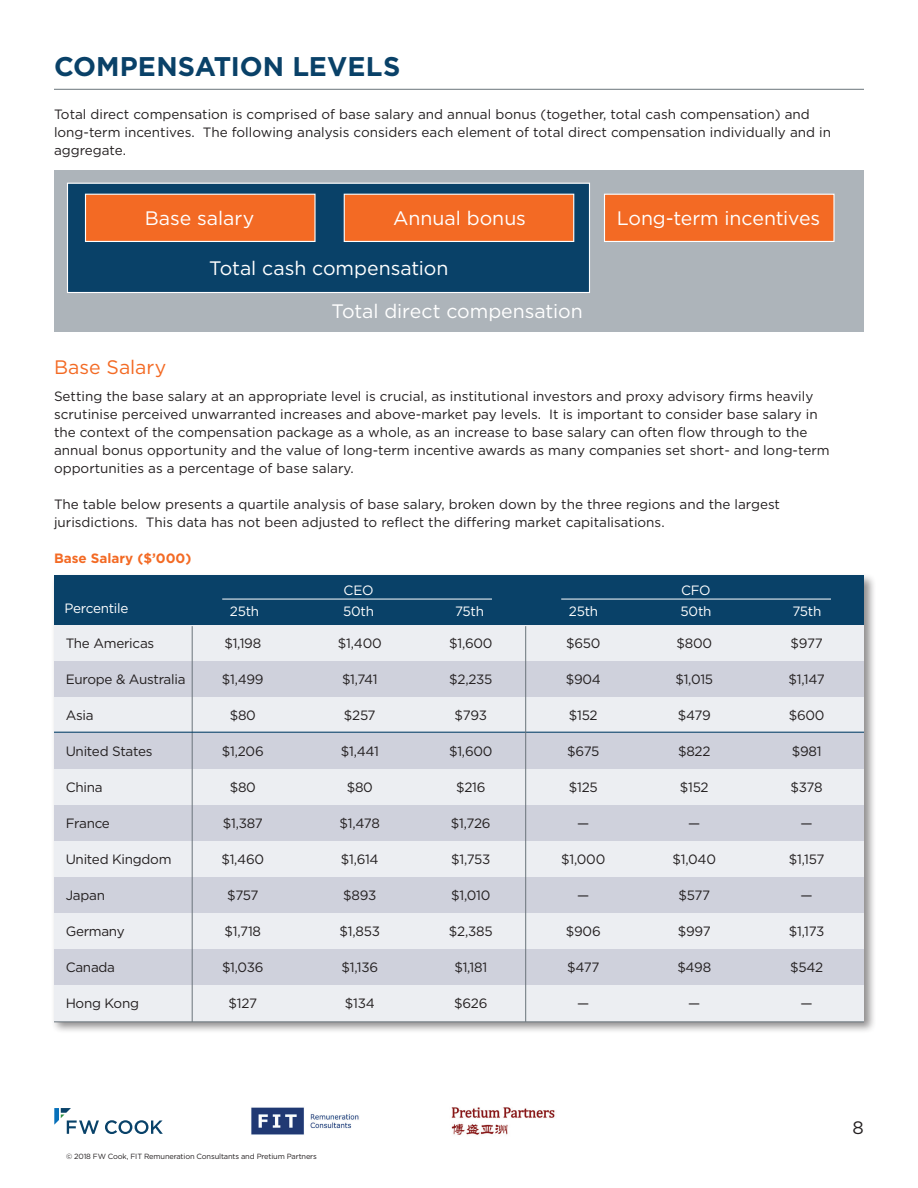
<style>
.page{position:relative;width:918px;height:1188px;background:#fff}
.page>*{position:absolute;margin:0;border:0;box-sizing:border-box;transform-origin:0 0}
.t1{font:700 27px "Gotham";letter-spacing:.005em;color:#094168}
.t2{font:19.5px "Gotham";letter-spacing:-.005em;color:#fff}
.t3{font:19.5px "Gotham";color:#f36a24}
.t4{font:18px "Gotham";color:#231f20}
.t5{font:13.5px/18px "Gotham";color:#231f20}
.t6{font:13.5px "Gotham";letter-spacing:-.02em;color:#231f20}
.t7{font:13.5px "Gotham";letter-spacing:-.02em;color:#fff}
.t8{font:700 13.5px "Gotham";color:#f36a24}
.t9{font:7.5px "Gotham";letter-spacing:-.02em;color:#231f20}
</style>
<div class="page">
<img style="left:251px;top:1107px;width:108px;height:28px">
<img style="left:451px;top:1107px;width:104px;height:28px">
<svg style="left:105px;top:1120px;width:58px;height:14px"></svg>
<svg style="left:54px;top:1108px;width:45px;height:26px"></svg>
<hr style="left:54px;top:89px;width:810px;height:1px;background:#6a747b">
<div style="left:54px;top:170px;width:810px;height:162px;background:#adb4ba"></div>
<div style="left:67px;top:183px;width:523px;height:110px;background:#094168;border:1px solid #fff"></div>
<div style="left:344px;top:194px;width:230px;height:48px;background:#f36a24;border:1px solid #fff"></div>
<div style="left:85px;top:194px;width:231px;height:48px;background:#f36a24;border:1px solid #fff"></div>
<div style="left:604px;top:194px;width:231px;height:48px;background:#f36a24;border:1px solid #fff"></div>
<div style="left:51px;top:572px;width:826px;height:462px;background:#231f20;opacity:.5"></div>
<div style="left:54px;top:575px;width:810px;height:447px;background:#eceef2"></div>
<div style="left:54px;top:576px;width:810px;height:49px;background:#094168"></div>
<div style="left:54px;top:661px;width:810px;height:36px;background:#cfd1dc"></div>
<div style="left:54px;top:733px;width:810px;height:36px;background:#cfd1dc"></div>
<div style="left:54px;top:805px;width:810px;height:36px;background:#cfd1dc"></div>
<div style="left:54px;top:877px;width:810px;height:36px;background:#cfd1dc"></div>
<div style="left:54px;top:949px;width:810px;height:36px;background:#cfd1dc"></div>
<hr style="left:54px;top:1022px;width:810px;height:1px;background:#6a747b">
<hr style="left:192px;top:626px;width:1px;height:396px;background:#6a747b">
<hr style="left:54px;top:732px;width:810px;height:1px;background:#094168">
<hr style="left:525px;top:626px;width:1px;height:396px;background:#6a747b">
<hr style="left:222px;top:599px;width:270px;height:1px;background:#fff">
<hr style="left:561px;top:599px;width:270px;height:1px;background:#fff">
<h1 class="t1" style="left:54px;top:48px;width:348px">COMPENSATION LEVELS</h1>
<p class="t5" style="left:54px;top:105px;width:779px">Total direct compensation is comprised of base salary and annual bonus (together, total cash compensation) and long-term incentives. The following analysis considers each element of total direct compensation individually and in aggregate.</p>
<h2 class="t2" style="left:145px;top:205px;width:111px">Base salary</h2>
<h2 class="t2" style="left:393px;top:205px;width:134px">Annual bonus</h2>
<h2 class="t2" style="left:617px;top:205px;width:205px">Long-term incentives</h2>
<h2 class="t2" style="left:209px;top:255px;width:241px">Total cash compensation</h2>
<h2 class="t2" style="left:331px;top:299px;width:253px">Total direct compensation</h2>
<h2 class="t3" style="left:54px;top:354px;width:114px">Base Salary</h2>
<p class="t5" style="left:54px;top:387px;width:777px">Setting the base salary at an appropriate level is crucial, as institutional investors and proxy advisory firms heavily scrutinise perceived unwarranted increases and above-market pay levels. It is important to consider base salary in the context of the compensation package as a whole, as an increase to base salary can often flow through to the annual bonus opportunity and the value of long-term incentive awards as many companies set short- and long-term opportunities as a percentage of base salary.</p>
<p class="t5" style="left:54px;top:495px;width:728px">The table below presents a quartile analysis of base salary, broken down by the three regions and the largest jurisdictions. This data has not been adjusted to reflect the differing market capitalisations.</p>
<p class="t8" style="left:54px;top:549px;width:139px">BASE SALARY ($’000)</p>
<p class="t7" style="left:344px;top:582px;width:31px">CEO</p>
<p class="t7" style="left:681px;top:582px;width:31px">CFO</p>
<p class="t7" style="left:64px;top:600px;width:66px">Percentile</p>
<p class="t7" style="left:230px;top:603px;width:31px">25th</p>
<p class="t7" style="left:343px;top:603px;width:32px">50th</p>
<p class="t7" style="left:455px;top:603px;width:30px">75th</p>
<p class="t7" style="left:569px;top:603px;width:31px">25th</p>
<p class="t7" style="left:681px;top:603px;width:32px">50th</p>
<p class="t7" style="left:792px;top:603px;width:30px">75th</p>
<p class="t6" style="left:66px;top:634px;width:90px">The Americas</p>
<p class="t5" style="left:224px;top:634px;width:38px">$1,198</p>
<p class="t5" style="left:338px;top:634px;width:45px">$1,400</p>
<p class="t5" style="left:449px;top:634px;width:45px">$1,600</p>
<p class="t5" style="left:566px;top:634px;width:36px">$650</p>
<p class="t5" style="left:677px;top:634px;width:37px">$800</p>
<p class="t5" style="left:791px;top:634px;width:34px">$977</p>
<p class="t6" style="left:66px;top:670px;width:121px">Europe &amp; Australia</p>
<p class="t5" style="left:222px;top:670px;width:43px">$1,499</p>
<p class="t5" style="left:342px;top:670px;width:37px">$1,741</p>
<p class="t5" style="left:449px;top:670px;width:45px">$2,235</p>
<p class="t5" style="left:566px;top:670px;width:37px">$904</p>
<p class="t5" style="left:675px;top:670px;width:39px">$1,015</p>
<p class="t5" style="left:789px;top:670px;width:38px">$1,147</p>
<p class="t5" style="left:66px;top:706px;width:29px">Asia</p>
<p class="t5" style="left:230px;top:706px;width:28px">$80</p>
<p class="t5" style="left:344px;top:706px;width:33px">$257</p>
<p class="t5" style="left:455px;top:706px;width:34px">$793</p>
<p class="t5" style="left:569px;top:706px;width:30px">$152</p>
<p class="t5" style="left:678px;top:706px;width:34px">$479</p>
<p class="t5" style="left:789px;top:706px;width:37px">$600</p>
<p class="t6" style="left:66px;top:742px;width:88px">United States</p>
<p class="t5" style="left:222px;top:742px;width:43px">$1,206</p>
<p class="t5" style="left:341px;top:742px;width:40px">$1,441</p>
<p class="t5" style="left:449px;top:742px;width:45px">$1,600</p>
<p class="t5" style="left:567px;top:742px;width:34px">$675</p>
<p class="t5" style="left:678px;top:742px;width:34px">$822</p>
<p class="t5" style="left:792px;top:742px;width:31px">$981</p>
<p class="t5" style="left:66px;top:778px;width:38px">China</p>
<p class="t5" style="left:230px;top:778px;width:28px">$80</p>
<p class="t5" style="left:347px;top:778px;width:28px">$80</p>
<p class="t5" style="left:456px;top:778px;width:31px">$216</p>
<p class="t5" style="left:569px;top:778px;width:30px">$125</p>
<p class="t5" style="left:680px;top:778px;width:30px">$152</p>
<p class="t5" style="left:791px;top:778px;width:34px">$378</p>
<p class="t5" style="left:66px;top:814px;width:46px">France</p>
<p class="t5" style="left:223px;top:814px;width:42px">$1,387</p>
<p class="t5" style="left:340px;top:814px;width:42px">$1,478</p>
<p class="t5" style="left:451px;top:814px;width:41px">$1,726</p>
<p class="t5" style="left:577px;top:814px;width:14px">—</p>
<p class="t5" style="left:688px;top:814px;width:14px">—</p>
<p class="t5" style="left:801px;top:814px;width:14px">—</p>
<p class="t6" style="left:66px;top:850px;width:107px">United Kingdom</p>
<p class="t5" style="left:221px;top:850px;width:44px">$1,460</p>
<p class="t5" style="left:341px;top:850px;width:39px">$1,614</p>
<p class="t5" style="left:451px;top:850px;width:41px">$1,753</p>
<p class="t5" style="left:561px;top:850px;width:46px">$1,000</p>
<p class="t5" style="left:673px;top:850px;width:45px">$1,040</p>
<p class="t5" style="left:789px;top:850px;width:37px">$1,157</p>
<p class="t5" style="left:66px;top:886px;width:41px">Japan</p>
<p class="t5" style="left:227px;top:886px;width:33px">$757</p>
<p class="t5" style="left:343px;top:886px;width:35px">$893</p>
<p class="t5" style="left:451px;top:886px;width:41px">$1,010</p>
<p class="t5" style="left:577px;top:886px;width:14px">—</p>
<p class="t5" style="left:678px;top:886px;width:33px">$577</p>
<p class="t5" style="left:801px;top:886px;width:14px">—</p>
<p class="t6" style="left:66px;top:922px;width:61px">Germany</p>
<p class="t5" style="left:225px;top:922px;width:38px">$1,718</p>
<p class="t5" style="left:340px;top:922px;width:42px">$1,853</p>
<p class="t5" style="left:449px;top:922px;width:45px">$2,385</p>
<p class="t5" style="left:566px;top:922px;width:36px">$906</p>
<p class="t5" style="left:678px;top:922px;width:35px">$997</p>
<p class="t5" style="left:789px;top:922px;width:37px">$1,173</p>
<p class="t5" style="left:66px;top:958px;width:51px">Canada</p>
<p class="t5" style="left:222px;top:958px;width:43px">$1,036</p>
<p class="t5" style="left:342px;top:958px;width:38px">$1,136</p>
<p class="t5" style="left:454px;top:958px;width:34px">$1,181</p>
<p class="t5" style="left:567px;top:958px;width:34px">$477</p>
<p class="t5" style="left:677px;top:958px;width:35px">$498</p>
<p class="t5" style="left:790px;top:958px;width:35px">$542</p>
<p class="t6" style="left:66px;top:994px;width:75px">Hong Kong</p>
<p class="t5" style="left:229px;top:994px;width:30px">$127</p>
<p class="t5" style="left:345px;top:994px;width:31px">$134</p>
<p class="t5" style="left:454px;top:994px;width:35px">$626</p>
<p class="t5" style="left:577px;top:994px;width:14px">—</p>
<p class="t5" style="left:688px;top:994px;width:14px">—</p>
<p class="t5" style="left:801px;top:994px;width:14px">—</p>
<p class="t9" style="left:66px;top:1152px;width:252px">© 2018 FW Cook, FIT Remuneration Consultants and Pretium Partners</p>
<h3 class="t4" style="left:853px;top:1116px;width:13px">8</h3>
</div>
